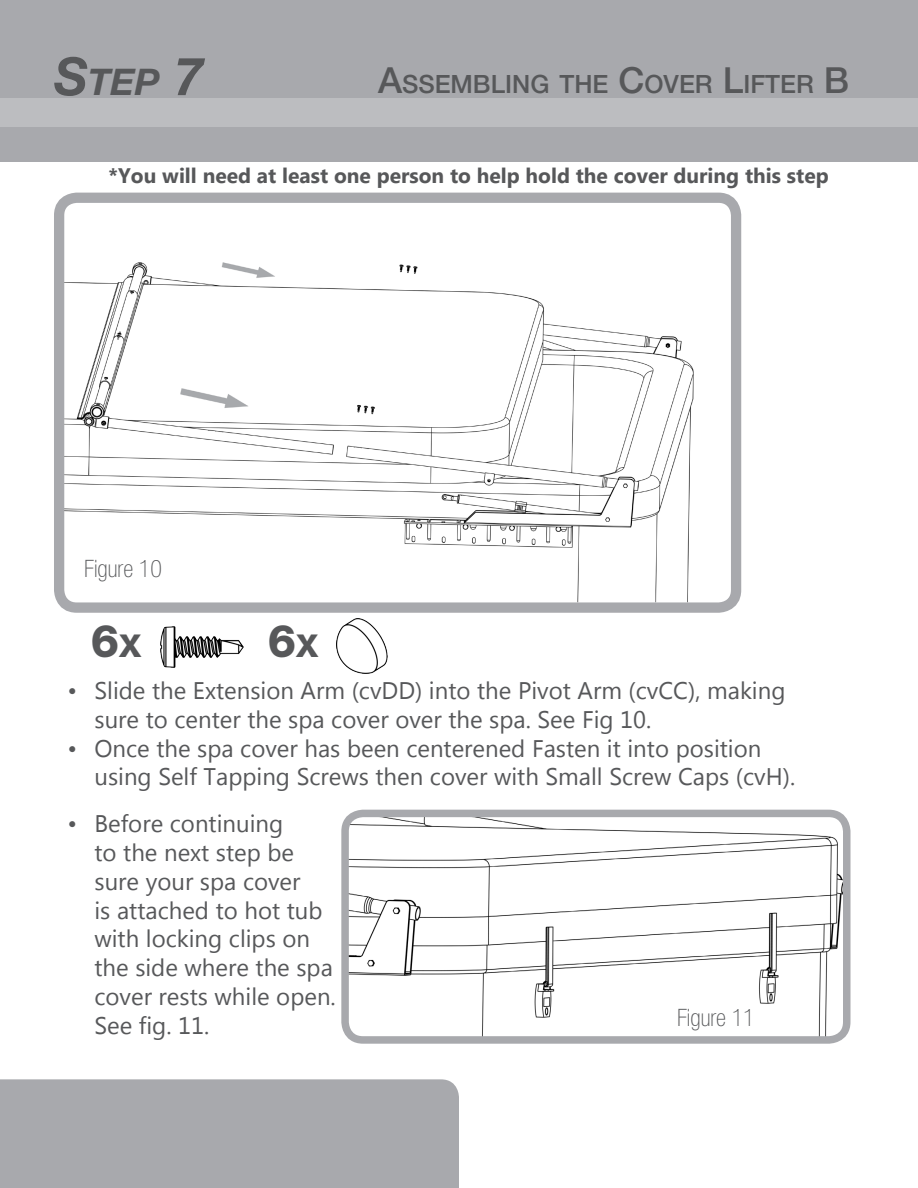
<style>
.page{position:relative;width:918px;height:1188px;background:#fff}
.page>*{position:absolute;margin:0;border:0;box-sizing:border-box;transform-origin:0 0}
.Step_heading{font:800 45px "Helvetica Neue";color:#57585a}
.Step_heading-2{font:italic 700 36.75px "Helvetica Neue";color:#57585a}
.STEP_DISCRIPTION{font:500 25.2px "Helvetica Neue";color:#57585a}
.t1{font:24px/28.8px "Myanmar Text";color:#57585a}
.PARTS{font:100 condensed 24px "Helvetica Neue";color:#57585a}
.body_text{font:700 21px "Myanmar Text";color:#57585a}
.s1{font-size:52.5px}
.s2{font-size:36px}
.s3{font-size:31.5px}
</style>
<div class="page">
<div style="left:0;top:1079px;width:459px;height:109px;background:#a8a9ad"></div>
<div style="left:0;top:0;width:918px;height:162px;background:#a8a9ad"></div>
<div style="left:0;top:98px;width:918px;height:29px;background:#bcbdc0"></div>
<img style="left:65px;top:262px;width:665px;height:340px">
<div style="left:54px;top:193px;width:687px;height:420px;border:10px solid #a8a9ad;border-radius:18px"></div>
<img style="left:350px;top:819px;width:491px;height:216px">
<div style="left:341px;top:810px;width:509px;height:234px;border:8px solid #a8a9ad;border-radius:18px"></div>
<img style="left:160px;top:626px;width:84px;height:42px">
<img style="left:337px;top:618px;width:50px;height:55px">
<p class="Step_heading-2" style="left:54px;top:59px;width:151px"><span class="s1">S</span>tep <span class="s1">7</span></p>
<p class="STEP_DISCRIPTION" style="left:378px;top:69px;width:469px"><span class="s2">A</span>SSEMBLING THE <span class="s2">C</span>OVER <span class="s2">L</span>IFTER <span class="s2">B</span></p>
<p class="body_text" style="left:109px;top:163px;width:722px">*You will need at least one person to help hold the cover during this step</p>
<p class="PARTS" style="left:84px;top:555px;width:79px">Figure 10</p>
<p class="Step_heading" style="left:91px;top:614px;width:52px">6<span class="s3">x</span></p>
<p class="Step_heading" style="left:268px;top:614px;width:52px">6<span class="s3">x</span></p>
<p class="t1" style="left:94px;top:676px;width:693px;text-indent:-27px">• Slide the Extension Arm (cvDD) into the Pivot Arm (cvCC), making sure to center the spa cover over the spa. See Fig 10.</p>
<p class="t1" style="left:94px;top:734px;width:702px;text-indent:-27px">• Once the spa cover has been centerened Fasten it into position using Self Tapping Screws then cover with Small Screw Caps (cvH).</p>
<p class="t1" style="left:94px;top:810px;width:243px;text-indent:-27px">• Before continuing<br>to the next step be sure your spa cover<br>is attached to hot tub with locking clips on the side where the spa cover rests while open.<br>See fig. 11.</p>
<p class="PARTS" style="left:677px;top:1004px;width:79px">Figure 11</p>
</div>
